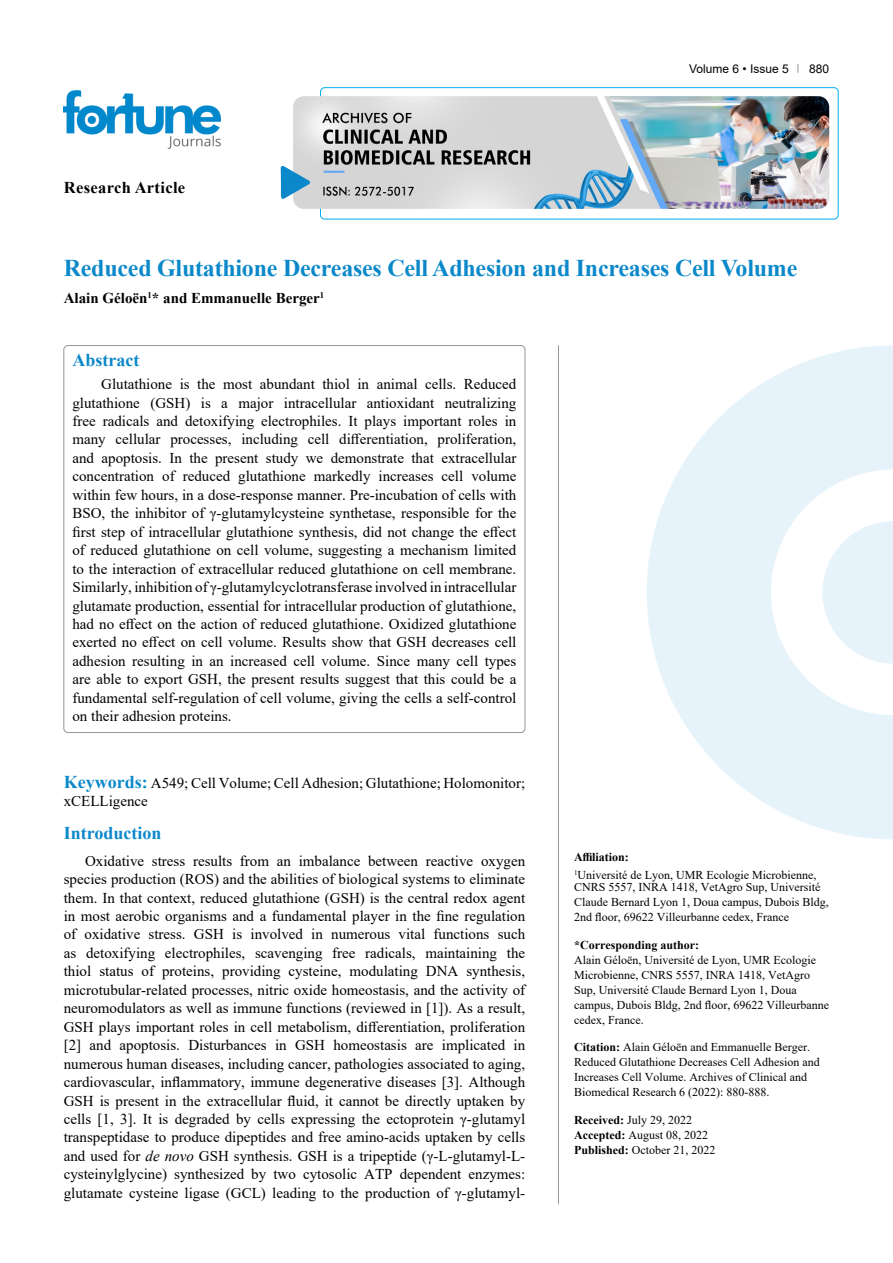
<style>
.page{position:relative;width:893px;height:1263px;background:#fff}
.page>*{position:absolute;margin:0;border:0;box-sizing:border-box;transform-origin:0 0}
.t1{font:700 24px "Times New Roman";letter-spacing:-.01em;color:#0a88ca}
.t2{font:700 18px "Times New Roman";color:#0a88ca}
.t3{font:700 16.5px "Times New Roman";letter-spacing:.02em;color:#000}
.t4{font:15px/18.5px "Times New Roman";color:#000;text-align:justify}
.t5{font:700 15px "Times New Roman";color:#000}
.t6{font:12px/15px "Times New Roman";color:#000}
.t7{font:700 12px "Times New Roman";color:#000}
.t8{font:12px "Arial";color:#000}
.s1{font-weight:700;font-size:18px;color:#0a88ca}
.s2{font-style:italic}
.s3{font-weight:700}
</style>
<div class="page">
<div style="left:320px;top:87px;width:518px;height:132px;border:1px solid #00aeef;border-radius:4px"></div>
<img style="left:64px;top:90px;width:157px;height:59px">
<img style="left:293px;top:96px;width:536px;height:113px">
<svg style="left:281px;top:166px;width:29px;height:33px"></svg>
<hr style="left:558px;top:345px;width:1px;height:859px;background:#939598">
<svg style="left:647px;top:345px;width:246px;height:494px;fill:#e6f3fa"></svg>
<svg style="left:822px;top:521px;width:71px;height:143px"></svg>
<p class="t3" style="left:64px;top:175px;width:123px">Research Article</p>
<p class="t8" style="left:689px;top:60px;width:101px">Volume 6 • Issue 5</p>
<p class="t8" style="left:809px;top:60px;width:22px">880</p>
<h1 class="t1" style="left:64px;top:251px;width:735px">Reduced Glutathione Decreases Cell Adhesion and Increases Cell Volume</h1>
<p class="t5" style="left:64px;top:287px;width:262px">Alain Géloën<sup>1</sup>* and Emmanuelle Berger<sup>1</sup></p>
<p class="t2" style="left:72px;top:347px;width:68px">Abstract</p>
<p class="t4" style="left:72px;top:374px;width:445px;text-indent:29px">Glutathione is the most abundant thiol in animal cells. Reduced glutathione (GSH) is a major intracellular antioxidant neutralizing free radicals and detoxifying electrophiles. It plays important roles in many cellular processes, including cell differentiation, proliferation, and apoptosis. In the present study we demonstrate that extracellular concentration of reduced glutathione markedly increases cell volume within few hours, in a dose-response manner. Pre-incubation of cells with BSO, the inhibitor of γ-glutamylcysteine synthetase, responsible for the first step of intracellular glutathione synthesis, did not change the effect of reduced glutathione on cell volume, suggesting a mechanism limited to the interaction of extracellular reduced glutathione on cell membrane.<br>Similarly, inhibition of γ-glutamylcyclotransferase involved in intracellular glutamate production, essential for intracellular production of glutathione, had no effect on the action of reduced glutathione. Oxidized glutathione exerted no effect on cell volume. Results show that GSH decreases cell adhesion resulting in an increased cell volume. Since many cell types are able to export GSH, the present results suggest that this could be a fundamental self-regulation of cell volume, giving the cells a self-control on their adhesion proteins.</p>
<p class="t4" style="left:64px;top:773px;width:463px"><span class="s1">Keywords:</span> A549; Cell Volume; Cell Adhesion; Glutathione; Holomonitor; xCELLigence</p>
<p class="t2" style="left:64px;top:820px;width:99px">Introduction</p>
<p class="t4" style="left:64px;top:851px;width:463px;text-indent:21px">Oxidative stress results from an imbalance between reactive oxygen species production (ROS) and the abilities of biological systems to eliminate them. In that context, reduced glutathione (GSH) is the central redox agent in most aerobic organisms and a fundamental player in the fine regulation of oxidative stress. GSH is involved in numerous vital functions such as detoxifying electrophiles, scavenging free radicals, maintaining the thiol status of proteins, providing cysteine, modulating DNA synthesis, microtubular-related processes, nitric oxide homeostasis, and the activity of neuromodulators as well as immune functions (reviewed in [1]). As a result, GSH plays important roles in cell metabolism, differentiation, proliferation [2] and apoptosis. Disturbances in GSH homeostasis are implicated in numerous human diseases, including cancer, pathologies associated to aging, cardiovascular, inflammatory, immune degenerative diseases [3]. Although GSH is present in the extracellular fluid, it cannot be directly uptaken by cells [1, 3]. It is degraded by cells expressing the ectoprotein γ-glutamyl transpeptidase to produce dipeptides and free amino-acids uptaken by cells and used for <span class="s2">de novo</span> GSH synthesis. GSH is a tripeptide (γ-L-glutamyl-L&shy;cysteinylglycine) synthesized by two cytosolic ATP dependent enzymes: glutamate cysteine ligase (GCL) leading to the production of γ-glutamyl-</p>
<p class="t6" style="left:574px;top:847px;width:244px;line-height:18.5px"><span class="s3">Affiliation:<br></span><sup>1</sup>Université de Lyon, UMR Ecologie Microbienne,</p>
<p class="t6" style="left:574px;top:879px;width:256px">CNRS 5557, INRA 1418, VetAgro Sup, Université<br>Claude Bernard Lyon 1, Doua campus, Dubois Bldg,<br>2nd floor, 69622 Villeurbanne cedex, France</p>
<p class="t7" style="left:574px;top:936px;width:127px">*Corresponding author:</p>
<p class="t6" style="left:574px;top:952px;width:256px">Alain Géloën, Université de Lyon, UMR Ecologie Microbienne, CNRS 5557, INRA 1418, VetAgro Sup, Université Claude Bernard Lyon 1, Doua campus, Dubois Bldg, 2nd floor, 69622 Villeurbanne cedex, France.</p>
<p class="t6" style="left:574px;top:1039px;width:247px"><span class="s3">Citation:</span> Alain Géloën and Emmanuelle Berger.<br>Reduced Glutathione Decreases Cell Adhesion and Increases Cell Volume. Archives of Clinical and Biomedical Research 6 (2022): 880-888.</p>
<p class="t6" style="left:574px;top:1112px;width:143px"><span class="s3">Received:</span> July 29, 2022<br><span class="s3">Accepted:</span> August 08, 2022<br><span class="s3">Published:</span> October 21, 2022</p>
</div>
